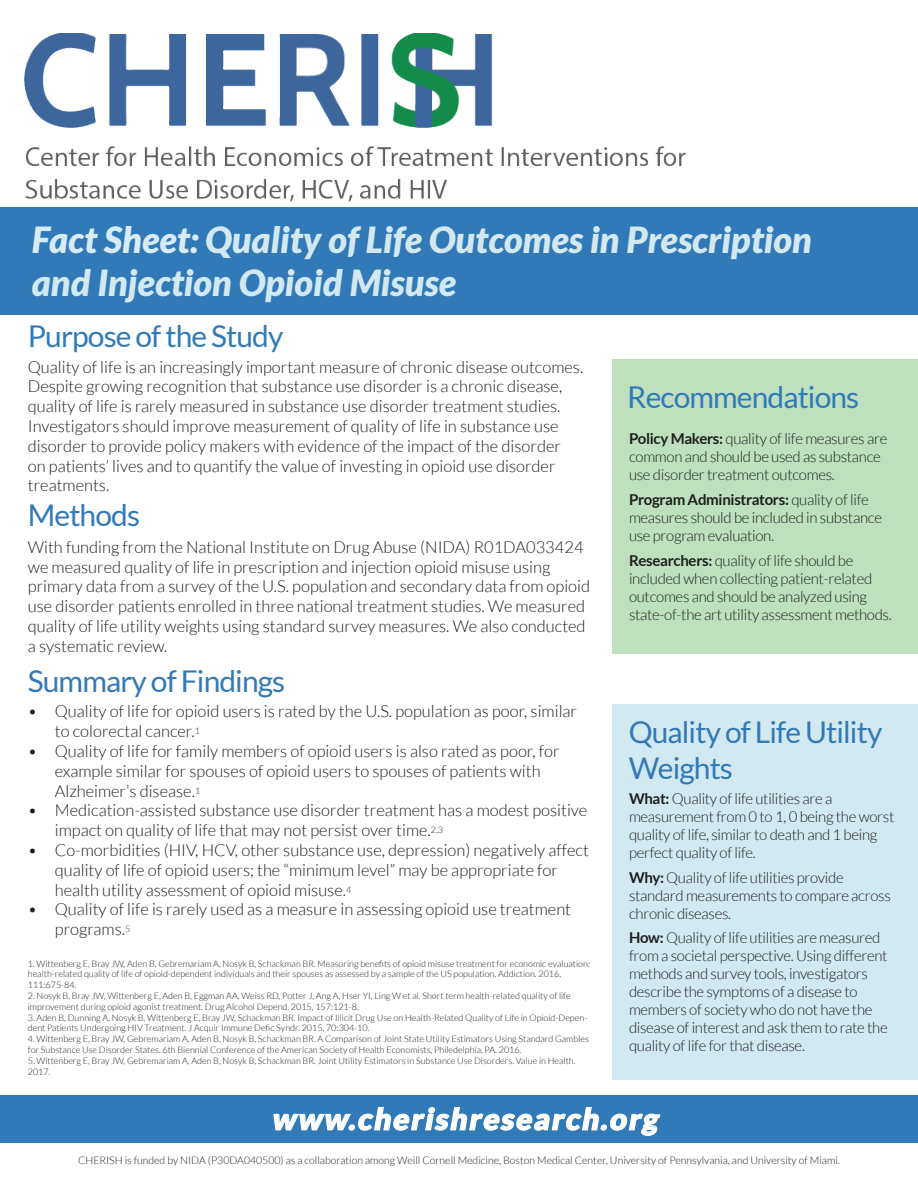
<style>
.page{position:relative;width:918px;height:1188px;background:#fff}
.page>*{position:absolute;margin:0;border:0;box-sizing:border-box;transform-origin:0 0}
.t1{font:italic 900 36px/43.2px "Lato";color:#d3e9f2}
.t2{font:30px/36px "Lato";letter-spacing:-.03em;color:#317ab7}
.t3{font:italic 900 29.7px "Lato";color:#fff}
.t4{font:300 16.5px/19.8px "Lato";color:#1e1e1e}
.t5{font:300 15px/18px "Lato";letter-spacing:-.02em;color:#1e1e1e}
.t6{font:300 10.5px "Lato";color:#231f20}
.t7{font:300 9px/10.8px "Lato";color:#231f20}
.s1{color:#d7ecf7}
.s2{font-weight:700}
</style>
<div class="page">
<div style="left:0;top:207px;width:918px;height:108px;background:#317ab7"></div>
<div style="left:612px;top:704px;width:306px;height:375px;background:#d3e9f2"></div>
<div style="left:612px;top:359px;width:306px;height:295px;background:#bee0bf"></div>
<img style="left:24px;top:33px;width:662px;height:169px">
<div style="left:0;top:1095px;width:918px;height:48px;background:#317ab7"></div>
<svg style="left:273px;top:1106px;width:388px;height:30px"></svg>
<h1 class="t1" style="left:32px;top:221px;width:782px"><span class="s1">Fact Sheet:</span> Quality of Life Outcomes in Prescription and Injection Opioid Misuse</h1>
<h2 class="t2" style="left:28px;top:321px;width:257px">Purpose of the Study</h2>
<p class="t4" style="left:28px;top:358px;width:557px">Quality of life is an increasingly important measure of chronic disease outcomes.<br>Despite growing recognition that substance use disorder is a chronic disease, quality of life is rarely measured in substance use disorder treatment studies.<br>Investigators should improve measurement of quality of life in substance use disorder to provide policy makers with evidence of the impact of the disorder<br>on patients’ lives and to quantify the value of investing in opioid use disorder treatments.</p>
<h2 class="t2" style="left:28px;top:500px;width:114px">Methods</h2>
<p class="t4" style="left:28px;top:538px;width:564px">With funding from the National Institute on Drug Abuse (NIDA) R01DA033424 we measured quality of life in prescription and injection opioid misuse using primary data from a survey of the U.S. population and secondary data from opioid use disorder patients enrolled in three national treatment studies. We measured quality of life utility weights using standard survey measures. We also conducted a systematic review.</p>
<h2 class="t2" style="left:28px;top:666px;width:259px">Summary of Findings</h2>
<p class="t4" style="left:55px;top:703px;width:524px;text-indent:-27px">• Quality of life for opioid users is rated by the U.S. population as poor, similar to colorectal cancer.<sup>1</sup></p>
<p class="t4" style="left:55px;top:742px;width:506px;text-indent:-27px">• Quality of life for family members of opioid users is also rated as poor, for example similar for spouses of opioid users to spouses of patients with<br>Alzheimer’s disease.<sup>1</sup></p>
<p class="t4" style="left:55px;top:802px;width:534px;text-indent:-27px">• Medication-assisted substance use disorder treatment has a modest positive impact on quality of life that may not persist over time.<sup>2,3</sup></p>
<p class="t4" style="left:55px;top:841px;width:536px;text-indent:-27px">• Co-morbidities (HIV, HCV, other substance use, depression) negatively affect quality of life of opioid users; the “minimum level” may be appropriate for health utility assessment of opioid misuse.<sup>4</sup></p>
<p class="t4" style="left:55px;top:901px;width:518px;text-indent:-27px">• Quality of life is rarely used as a measure in assessing opioid use treatment programs.<sup>5</sup></p>
<p class="t7" style="left:28px;top:958px;width:564px">1. Wittenberg E, Bray JW, Aden B, Gebremariam A, Nosyk B, Schackman BR. Measuring benefits of opioid misuse treatment for economic evaluation: health-related quality of life of opioid-dependent individuals and their spouses as assessed by a sample of the US population. Addiction. 2016,<br>111:675-84.</p>
<p class="t7" style="left:28px;top:991px;width:544px">2. Nosyk B, Bray JW, Wittenberg E, Aden B, Eggman AA, Weiss RD, Potter J, Ang A, Hser YI, Ling W et al. Short term health-related quality of life improvement during opioid agonist treatment. Drug Alcohol Depend. 2015, 157:121-8.</p>
<p class="t7" style="left:28px;top:1013px;width:561px">3. Aden B, Dunning A, Nosyk B, Wittenberg E, Bray JW, Schackman BR. Impact of Illicit Drug Use on Health-Related Quality of Life in Opioid-Depen&shy;dent Patients Undergoing HIV Treatment. J Acquir Immune Defic Syndr. 2015, 70:304-10.</p>
<p class="t7" style="left:28px;top:1034px;width:563px">4. Wittenberg E, Bray JW, Gebremariam A, Aden B, Nosyk B, Schackman BR. A Comparison of Joint State Utility Estimators Using Standard Gambles for Substance Use Disorder States. 6th Biennial Conference of the American Society of Health Economists, Philedelphia, PA. 2016.</p>
<p class="t7" style="left:28px;top:1056px;width:549px">5. Wittenberg E, Bray JW, Gebremariam A, Aden B, Nosyk B, Schackman BR. Joint Utility Estimators in Substance Use Disorders. Value in Health.<br>2017.</p>
<h2 class="t2" style="left:627px;top:381px;width:234px">Recommendations</h2>
<p class="t5" style="left:629px;top:431px;width:260px"><span class="s2">Policy Makers:</span> quality of life measures are common and should be used as substance use disorder treatment outcomes.</p>
<p class="t5" style="left:629px;top:492px;width:255px"><span class="s2">Program Administrators:</span> quality of life measures should be included in substance use program evaluation.</p>
<p class="t5" style="left:629px;top:552px;width:264px"><span class="s2">Researchers:</span> quality of life should be included when collecting patient-related outcomes and should be analyzed using state-of-the art utility assessment methods.</p>
<h2 class="t2" style="left:629px;top:717px;width:255px">Quality of Life Utility<br>Weights</h2>
<p class="t5" style="left:629px;top:790px;width:267px"><span class="s2">What:</span> Quality of life utilities are a measurement from 0 to 1, 0 being the worst quality of life, similar to death and 1 being perfect quality of life.</p>
<p class="t5" style="left:629px;top:869px;width:263px"><span class="s2">Why:</span> Quality of life utilities provide standard measurements to compare across chronic diseases.</p>
<p class="t5" style="left:629px;top:930px;width:260px"><span class="s2">How:</span> Quality of life utilities are measured from a societal perspective. Using different methods and survey tools, investigators describe the symptoms of a disease to members of society who do not have the disease of interest and ask them to rate the quality of life for that disease.</p>
<h3 class="t3" style="left:271px;top:1108px;width:387px">www.cherishresearch.org</h3>
<p class="t6" style="left:78px;top:1156px;width:763px">CHERISH is funded by NIDA (P30DA040500) as a collaboration among Weill Cornell Medicine, Boston Medical Center, University of Pennsylvania, and University of Miami.</p>
</div>
